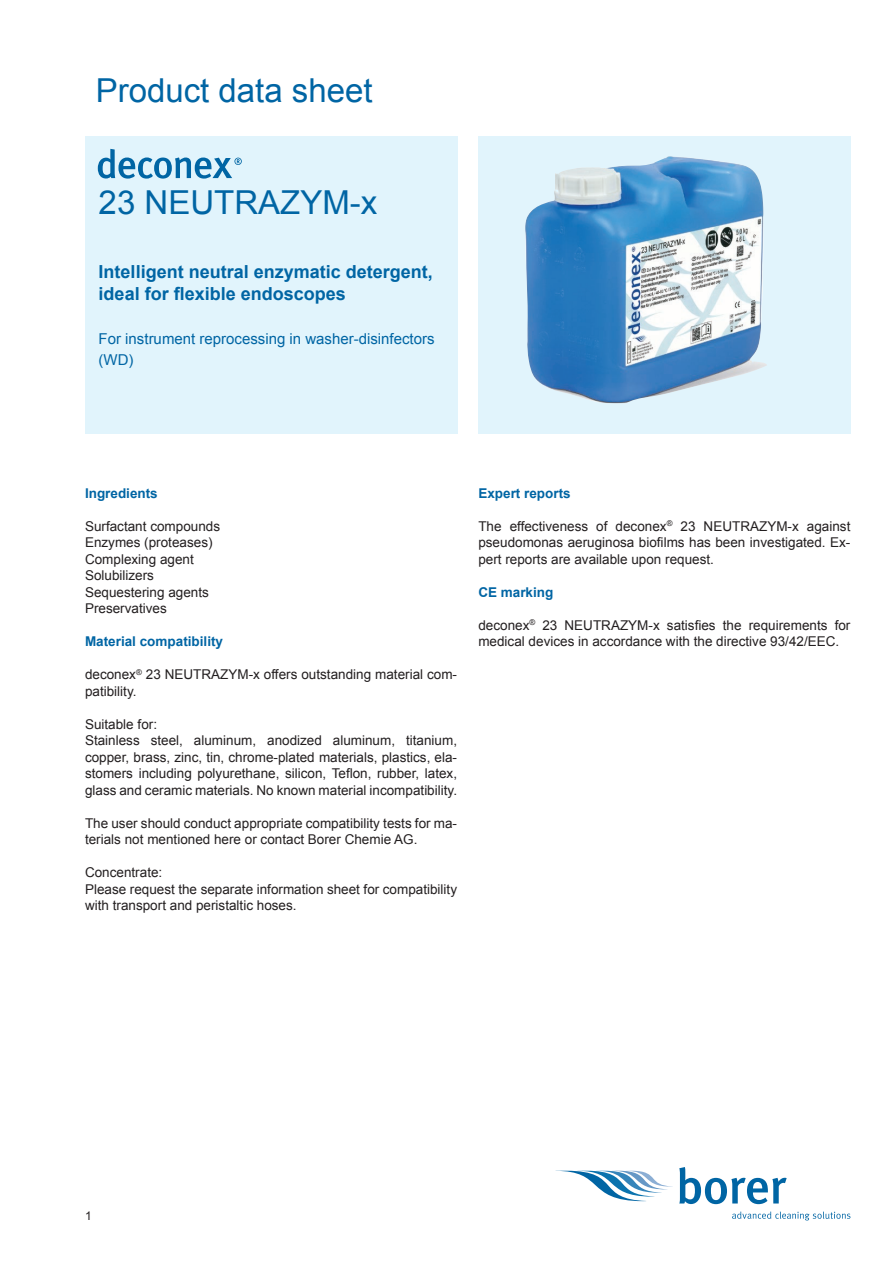
<style>
.page{position:relative;width:893px;height:1263px;background:#fff}
.page>*{position:absolute;margin:0;border:0;box-sizing:border-box;transform-origin:0 0}
.t1{font:33px "Arial";color:#0065a4}
.t2{font:700 18px/21.6px "Arial";color:#0065a4}
.t3{font:15px/21px "Arial";color:#0065a4}
.t4{font:13.5px/16.5px "Arial";color:#231f20}
.t5{font:700 13.5px "Arial";color:#0065a4}
.t6{font:12px "Arial";color:#231f20}
</style>
<div class="page">
<svg style="left:562px;top:1171px;width:111px;height:30px"></svg>
<svg style="left:679px;top:1167px;width:108px;height:37px"></svg>
<svg style="left:732px;top:1211px;width:118px;height:9px"></svg>
<div style="left:85px;top:136px;width:372px;height:298px;background:#e1f4fc"></div>
<svg style="left:98px;top:149px;width:144px;height:30px"></svg>
<div style="left:478px;top:136px;width:372px;height:298px;background:#e1f4fc"></div>
<img style="left:525px;top:156px;width:242px;height:247px">
<h1 class="t1" style="left:96px;top:67px;width:279px">Product data sheet</h1>
<h1 class="t1" style="left:99px;top:180px;width:280px">23 NEUTRAZYM-x</h1>
<h2 class="t2" style="left:99px;top:262px;width:336px">Intelligent neutral enzymatic detergent, ideal for flexible endoscopes</h2>
<p class="t3" style="left:99px;top:328px;width:337px">For instrument reprocessing in washer-disinfectors (WD)</p>
<p class="t5" style="left:85px;top:483px;width:74px">Ingredients</p>
<p class="t4" style="left:85px;top:517px;width:137px">Surfactant compounds<br>Enzymes (proteases)<br>Complexing agent<br>Solubilizers<br>Sequestering agents<br>Preservatives</p>
<p class="t5" style="left:85px;top:632px;width:140px">Material compatibility</p>
<p class="t4" style="left:85px;top:666px;width:374px">deconex<sup>®</sup> 23 NEUTRAZYM-x offers outstanding material com&shy;patibility.</p>
<p class="t4" style="left:85px;top:715px;width:374px">Suitable for:<br>Stainless steel, aluminum, anodized aluminum, titanium, copper, brass, zinc, tin, chrome-plated materials, plastics, ela&shy;stomers including polyurethane, silicon, Teflon, rubber, latex, glass and ceramic materials. No known material incompatibility.</p>
<p class="t4" style="left:85px;top:814px;width:374px">The user should conduct appropriate compatibility tests for ma&shy;terials not mentioned here or contact Borer Chemie AG.</p>
<p class="t4" style="left:85px;top:864px;width:374px">Concentrate:<br>Please request the separate information sheet for compatibility with transport and peristaltic hoses.</p>
<p class="t5" style="left:478px;top:483px;width:94px">Expert reports</p>
<p class="t4" style="left:478px;top:517px;width:374px;text-align:justify">The effectiveness of deconex<sup>®</sup> 23 NEUTRAZYM-x against pseudomonas aeruginosa biofilms has been investigated. Ex&shy;pert reports are available upon request.</p>
<p class="t5" style="left:478px;top:582px;width:77px">CE marking</p>
<p class="t4" style="left:478px;top:616px;width:374px">deconex<sup>®</sup> 23 NEUTRAZYM-x satisfies the requirements for medical devices in accordance with the directive 93/42/EEC.</p>
<p class="t6" style="left:85px;top:1208px;width:8px">1</p>
</div>
